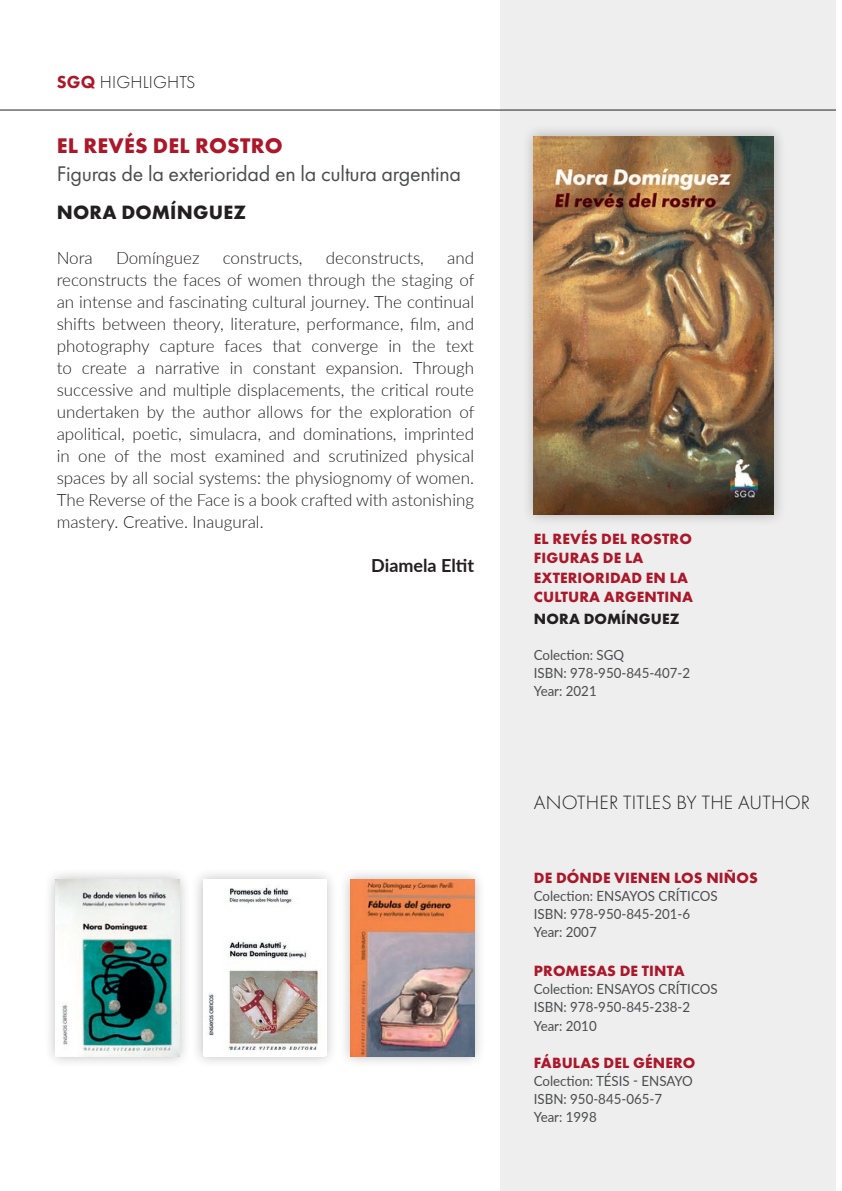
<style>
.page{position:relative;width:842px;height:1191px;background:#fff}
.page>*{position:absolute;margin:0;border:0;box-sizing:border-box;transform-origin:0 0}
.t1{font:22px "Futura PT";letter-spacing:-.01em;color:#4b4c4d}
.t2{font:700 22px "Futura PT";letter-spacing:.01em;color:#ab182a}
.t3{font:300 20px "Futura PT";letter-spacing:.01em;color:#231f20}
.t4{font:700 20px "Futura PT";letter-spacing:.01em;color:#231f20}
.t5{font:300 18px "Futura PT";letter-spacing:.01em;color:#231f20}
.t6{font:700 18px "Lato";color:#231f20}
.t7{font:300 17px/22px "Lato";color:#231f20;text-align:justify}
.t8{font:700 15.4px/19.6px "Futura PT";letter-spacing:.01em;color:#ab182a}
.t9{font:700 15.4px "Futura PT";letter-spacing:.01em;color:#231f20}
.t10{font:14px/18px "Lato";color:#4b4c4d;scale:.95 1}
.s1{font-weight:800;color:#ab182a}
</style>
<div class="page">
<div style="left:501px;top:0;width:341px;height:1191px;background:#eeeeef"></div>
<div style="left:522px;top:124px;width:264px;height:403px;background:#231f20;opacity:.3"></div>
<img style="left:534px;top:136px;width:240px;height:379px">
<div style="left:44px;top:867px;width:148px;height:201px;background:#231f20;opacity:.3"></div>
<img style="left:56px;top:879px;width:123px;height:177px">
<div style="left:191px;top:867px;width:148px;height:201px;background:#231f20;opacity:.3"></div>
<img style="left:204px;top:879px;width:121px;height:177px">
<div style="left:339px;top:867px;width:147px;height:201px;background:#231f20;opacity:.3"></div>
<img style="left:351px;top:879px;width:123px;height:177px">
<hr style="left:0;top:110px;width:842px;height:1px;background:#231f20">
<div style="left:836px;top:0;width:6px;height:1191px;background:#fff"></div>
<p class="t5" style="left:57px;top:72px;width:140px"><span class="s1">SGQ</span> HIGHLIGHTS</p>
<p class="t2" style="left:57px;top:131px;width:227px">EL REVÉS DEL ROSTRO</p>
<p class="t1" style="left:57px;top:160px;width:406px">Figuras de la exterioridad en la cultura argentina</p>
<p class="t4" style="left:57px;top:199px;width:191px">NORA DOMÍNGUEZ</p>
<p class="t7" style="left:57px;top:246px;width:38px">Nora</p>
<p class="t7" style="left:116px;top:246px;width:85px">Domínguez</p>
<p class="t7" style="left:223px;top:246px;width:81px">constructs,</p>
<p class="t7" style="left:326px;top:246px;width:100px">deconstructs,</p>
<p class="t7" style="left:57px;top:246px;width:419px;text-indent:390px">and reconstructs the faces of women through the staging of an intense and fascinating cultural journey. The continual shifts between theory, literature, performance, film, and photography capture faces that converge in the text to create a narrative in constant expansion. Through successive and multiple displacements, the critical route undertaken by the author allows for the exploration of apolitical, poetic, simulacra, and dominations, imprinted in one of the most examined and scrutinized physical spaces by all social systems: the physiognomy of women.<br>The Reverse of the Face is a book crafted with astonishing mastery. Creative. Inaugural.</p>
<p class="t6" style="left:371px;top:552px;width:104px">Diamela Eltit</p>
<p class="t8" style="left:534px;top:528px;width:161px">EL REVÉS DEL ROSTRO<br>FIGURAS DE LA<br>EXTERIORIDAD EN LA<br>CULTURA ARGENTINA</p>
<p class="t9" style="left:534px;top:609px;width:147px">NORA DOMÍNGUEZ</p>
<p class="t10" style="left:534px;top:645px;width:166px">Colection: SGQ<br>ISBN: 978-950-845-407-2<br>Year: 2021</p>
<p class="t3" style="left:534px;top:790px;width:278px">ANOTHER TITLES BY THE AUTHOR</p>
<p class="t8" style="left:534px;top:868px;width:226px">DE DÓNDE VIENEN LOS NIÑOS</p>
<p class="t10" style="left:534px;top:886px;width:195px">Colection: ENSAYOS CRÍTICOS<br>ISBN: 978-950-845-201-6<br>Year: 2007</p>
<p class="t8" style="left:534px;top:961px;width:152px">PROMESAS DE TINTA</p>
<p class="t10" style="left:534px;top:979px;width:195px">Colection: ENSAYOS CRÍTICOS<br>ISBN: 978-950-845-238-2<br>Year: 2010</p>
<p class="t8" style="left:534px;top:1052px;width:163px">FÁBULAS DEL GÉNERO</p>
<p class="t10" style="left:534px;top:1071px;width:169px">Colection: TÉSIS - ENSAYO<br>ISBN: 950-845-065-7<br>Year: 1998</p>
</div>
